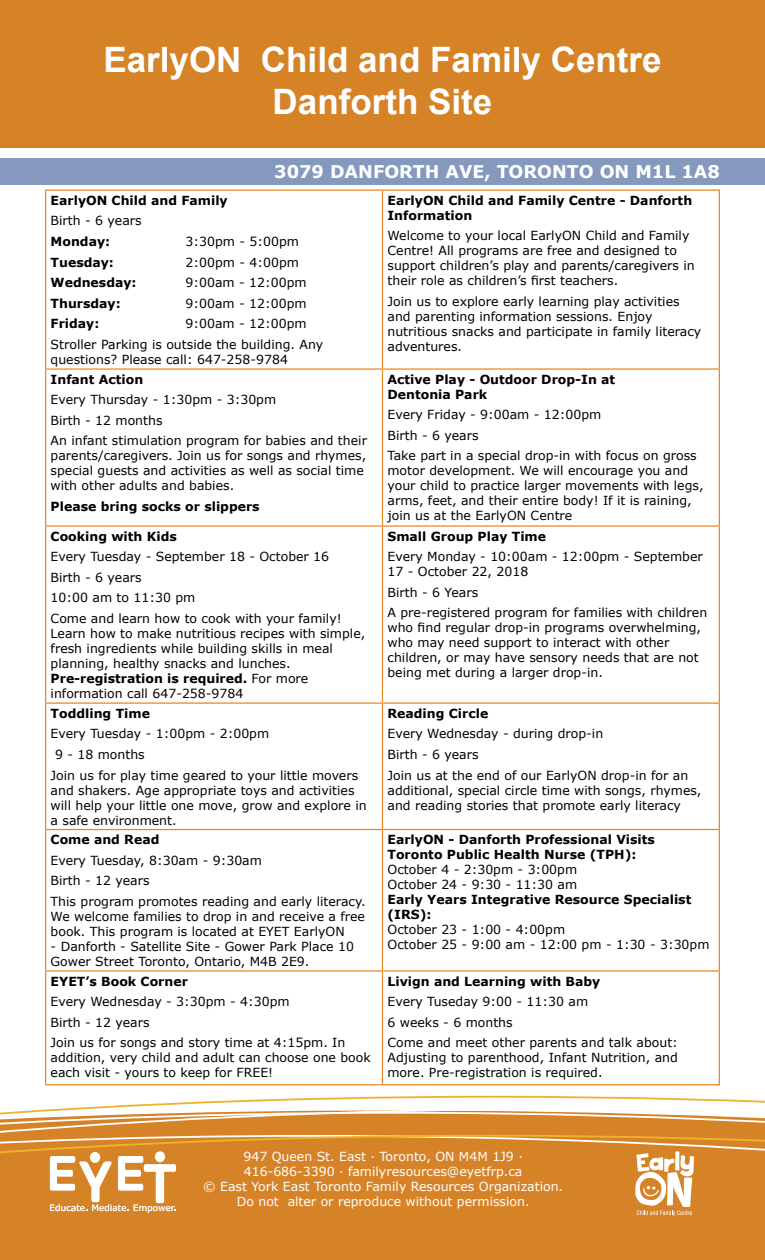
<style>
.page{position:relative;width:765px;height:1260px;background:#fff}
.page>*{position:absolute;margin:0;border:0;box-sizing:border-box;transform-origin:0 0}
.t1{font:700 35px/42px "Arial";color:#fff;text-align:center}
.t2{font:700 17.5px "Verdana";color:#fff}
.t3{font:12.5px/15px "Verdana";color:#000}
.t4{font:700 12.5px/15px "Verdana";color:#000}
.t5{font:12.5px/15px "Verdana";color:#fff;text-align:center}
.t6{font:8.88px "Verdana";color:#fff}
.s1{font-weight:700}
</style>
<div class="page">
<div style="left:0;top:0;width:765px;height:148px;background:#d68328"></div>
<div style="left:0;top:158px;width:765px;height:26px;background:#8599be"></div>
<svg style="left:74px;top:1096px;width:691px;height:12px"></svg>
<svg style="left:10px;top:1108px;width:542px;height:4px"></svg>
<svg style="left:0;top:1112px;width:765px;height:23px;background:#dd994e"></svg>
<div style="left:0;top:1135px;width:765px;height:125px;background:#d68328"></div>
<div style="left:90px;top:1152px;width:10px;height:11px;background:#fff;border-radius:50%"></div>
<div style="left:155px;top:1151px;width:10px;height:11px;background:#fff;border-radius:50%"></div>
<svg style="left:50px;top:1156px;width:126px;height:57px"></svg>
<svg style="left:635px;top:1151px;width:59px;height:65px"></svg>
<hr style="left:45px;top:189px;width:337px;height:2px;background:#e98722">
<hr style="left:45px;top:191px;width:1px;height:177px;background:#e98722">
<hr style="left:382px;top:189px;width:338px;height:2px;background:#e98722">
<hr style="left:382px;top:191px;width:1px;height:177px;background:#e98722">
<hr style="left:719px;top:191px;width:1px;height:177px;background:#e98722">
<hr style="left:45px;top:368px;width:337px;height:2px;background:#e98722">
<hr style="left:45px;top:370px;width:1px;height:155px;background:#e98722">
<hr style="left:382px;top:368px;width:338px;height:2px;background:#e98722">
<hr style="left:382px;top:370px;width:1px;height:155px;background:#e98722">
<hr style="left:719px;top:370px;width:1px;height:155px;background:#e98722">
<hr style="left:45px;top:525px;width:337px;height:2px;background:#e98722">
<hr style="left:45px;top:527px;width:1px;height:175px;background:#e98722">
<hr style="left:382px;top:525px;width:338px;height:2px;background:#e98722">
<hr style="left:382px;top:527px;width:1px;height:175px;background:#e98722">
<hr style="left:719px;top:527px;width:1px;height:175px;background:#e98722">
<hr style="left:45px;top:702px;width:337px;height:2px;background:#e98722">
<hr style="left:45px;top:704px;width:1px;height:125px;background:#e98722">
<hr style="left:382px;top:702px;width:338px;height:2px;background:#e98722">
<hr style="left:382px;top:704px;width:1px;height:125px;background:#e98722">
<hr style="left:719px;top:704px;width:1px;height:125px;background:#e98722">
<hr style="left:45px;top:829px;width:337px;height:1px;background:#e98722">
<hr style="left:45px;top:830px;width:1px;height:140px;background:#e98722">
<hr style="left:382px;top:829px;width:338px;height:1px;background:#e98722">
<hr style="left:382px;top:830px;width:1px;height:140px;background:#e98722">
<hr style="left:719px;top:830px;width:1px;height:140px;background:#e98722">
<hr style="left:45px;top:970px;width:337px;height:2px;background:#e98722">
<hr style="left:45px;top:972px;width:1px;height:112px;background:#e98722">
<hr style="left:382px;top:970px;width:338px;height:2px;background:#e98722">
<hr style="left:382px;top:972px;width:1px;height:112px;background:#e98722">
<hr style="left:719px;top:972px;width:1px;height:112px;background:#e98722">
<hr style="left:45px;top:1084px;width:337px;height:1px;background:#e98722">
<hr style="left:382px;top:1084px;width:338px;height:1px;background:#e98722">
<h1 class="t1" style="left:103px;top:39px;width:560px">EarlyON Child and Family Centre<br>Danforth Site</h1>
<h2 class="t2" style="left:274px;top:159px;width:447px">3079 DANFORTH AVE, TORONTO ON M1L 1A8</h2>
<p class="t4" style="left:51px;top:192px;width:179px">EarlyON Child and Family</p>
<p class="t3" style="left:51px;top:213px;width:93px">Birth - 6 years</p>
<p class="t4" style="left:51px;top:234px;width:61px">Monday:</p>
<p class="t3" style="left:186px;top:234px;width:115px">3:30pm - 5:00pm</p>
<p class="t4" style="left:51px;top:254px;width:65px">Tuesday:</p>
<p class="t3" style="left:186px;top:254px;width:115px">2:00pm - 4:00pm</p>
<p class="t4" style="left:51px;top:275px;width:87px">Wednesday:</p>
<p class="t3" style="left:186px;top:275px;width:123px">9:00am - 12:00pm</p>
<p class="t4" style="left:51px;top:296px;width:72px">Thursday:</p>
<p class="t3" style="left:186px;top:296px;width:123px">9:00am - 12:00pm</p>
<p class="t4" style="left:51px;top:316px;width:50px">Friday:</p>
<p class="t3" style="left:186px;top:316px;width:123px">9:00am - 12:00pm</p>
<p class="t3" style="left:51px;top:337px;width:274px">Stroller Parking is outside the building. Any questions? Please call: 647-258-9784</p>
<p class="t4" style="left:51px;top:371px;width:94px">Infant Action</p>
<p class="t3" style="left:51px;top:392px;width:227px">Every Thursday - 1:30pm - 3:30pm</p>
<p class="t3" style="left:51px;top:413px;width:113px">Birth - 12 months</p>
<p class="t3" style="left:51px;top:433px;width:318px">An infant stimulation program for babies and their parents/caregivers. Join us for songs and rhymes, special guests and activities as well as social time with other adults and babies.</p>
<p class="t4" style="left:51px;top:499px;width:211px">Please bring socks or slippers</p>
<p class="t4" style="left:51px;top:528px;width:128px">Cooking with Kids</p>
<p class="t3" style="left:51px;top:549px;width:280px">Every Tuesday - September 18 - October 16</p>
<p class="t3" style="left:51px;top:570px;width:93px">Birth - 6 years</p>
<p class="t3" style="left:51px;top:590px;width:146px">10:00 am to 11:30 pm</p>
<p class="t3" style="left:51px;top:611px;width:316px">Come and learn how to cook with your family!<br>Learn how to make nutritious recipes with simple, fresh ingredients while building skills in meal planning, healthy snacks and lunches.<br><span class="s1">Pre-registration is required.</span> For more information call 647-258-9784</p>
<p class="t4" style="left:51px;top:705px;width:101px">Toddling Time</p>
<p class="t3" style="left:51px;top:726px;width:220px">Every Tuesday - 1:00pm - 2:00pm</p>
<p class="t3" style="left:55px;top:747px;width:91px">9 - 18 months</p>
<p class="t3" style="left:51px;top:767px;width:318px">Join us for play time geared to your little movers and shakers. Age appropriate toys and activities will help your little one move, grow and explore in a safe environment.</p>
<p class="t4" style="left:51px;top:832px;width:110px">Come and Read</p>
<p class="t3" style="left:51px;top:853px;width:213px">Every Tuesday, 8:30am - 9:30am</p>
<p class="t3" style="left:51px;top:873px;width:101px">Birth - 12 years</p>
<p class="t3" style="left:51px;top:894px;width:317px;text-align:justify">This program promotes reading and early literacy.<br>We welcome families to drop in and receive a free book. This program is located at EYET EarlyON</p>
<p class="t3" style="left:51px;top:939px;width:305px">- Danforth - Satellite Site - Gower Park Place 10<br>Gower Street Toronto, Ontario, M4B 2E9.</p>
<p class="t4" style="left:51px;top:973px;width:139px">EYET’s Book Corner</p>
<p class="t3" style="left:51px;top:994px;width:241px">Every Wednesday - 3:30pm - 4:30pm</p>
<p class="t3" style="left:51px;top:1015px;width:101px">Birth - 12 years</p>
<p class="t3" style="left:51px;top:1035px;width:322px">Join us for songs and story time at 4:15pm. In addition, very child and adult can choose one book each visit - yours to keep for FREE!</p>
<p class="t4" style="left:388px;top:192px;width:306px">EarlyON Child and Family Centre - Danforth<br>Information</p>
<p class="t3" style="left:388px;top:228px;width:309px">Welcome to your local EarlyON Child and Family Centre! All programs are free and designed to support children’s play and parents/caregivers in their role as children’s first teachers.</p>
<p class="t3" style="left:388px;top:294px;width:315px">Join us to explore early learning play activities and parenting information sessions. Enjoy nutritious snacks and participate in family literacy adventures.</p>
<p class="t4" style="left:388px;top:371px;width:229px">Active Play - Outdoor Drop-In at<br>Dentonia Park</p>
<p class="t3" style="left:388px;top:407px;width:215px">Every Friday - 9:00am - 12:00pm</p>
<p class="t3" style="left:388px;top:428px;width:93px">Birth - 6 years</p>
<p class="t3" style="left:388px;top:448px;width:318px">Take part in a special drop-in with focus on gross motor development. We will encourage you and your child to practice larger movements with legs, arms, feet, and their entire body! If it is raining, join us at the EarlyON Centre</p>
<p class="t4" style="left:388px;top:528px;width:160px">Small Group Play Time</p>
<p class="t3" style="left:388px;top:549px;width:317px">Every Monday - 10:00am - 12:00pm - September<br>17 - October 22, 2018</p>
<p class="t3" style="left:388px;top:585px;width:92px">Birth - 6 Years</p>
<p class="t3" style="left:388px;top:605px;width:321px">A pre-registered program for families with children who find regular drop-in programs overwhelming, who may need support to interact with other children, or may have sensory needs that are not being met during a larger drop-in.</p>
<p class="t4" style="left:388px;top:705px;width:102px">Reading Circle</p>
<p class="t3" style="left:388px;top:726px;width:217px">Every Wednesday - during drop-in</p>
<p class="t3" style="left:388px;top:747px;width:93px">Birth - 6 years</p>
<p class="t3" style="left:388px;top:767px;width:316px">Join us at the end of our EarlyON drop-in for an additional, special circle time with songs, rhymes, and reading stories that promote early literacy</p>
<p class="t4" style="left:388px;top:832px;width:269px">EarlyON - Danforth Professional Visits</p>
<p class="t4" style="left:388px;top:847px;width:251px">Toronto Public Health Nurse (TPH):</p>
<p class="t3" style="left:388px;top:862px;width:191px">October 4 - 2:30pm - 3:00pm</p>
<p class="t3" style="left:388px;top:877px;width:191px">October 24 - 9:30 - 11:30 am</p>
<p class="t4" style="left:388px;top:892px;width:305px">Early Years Integrative Resource Specialist (IRS):</p>
<p class="t3" style="left:388px;top:922px;width:179px">October 23 - 1:00 - 4:00pm</p>
<p class="t3" style="left:388px;top:937px;width:324px">October 25 - 9:00 am - 12:00 pm - 1:30 - 3:30pm</p>
<p class="t4" style="left:388px;top:973px;width:214px">Livign and Learning with Baby</p>
<p class="t3" style="left:388px;top:994px;width:202px">Every Tuseday 9:00 - 11:30 am</p>
<p class="t3" style="left:388px;top:1015px;width:127px">6 weeks - 6 months</p>
<p class="t3" style="left:388px;top:1035px;width:292px;text-align:justify">Come and meet other parents and talk about:<br>Adjusting to parenthood, Infant Nutrition, and more. Pre-registration is required.</p>
<p class="t6" style="left:50px;top:1202px;width:129px">Educate. Mediate. Empower.</p>
<p class="t5" style="left:203px;top:1149px;width:361px">947 Queen St. East · Toronto, ON M4M 1J9 · 416-686-3390 · familyresources@eyetfrp.ca<br>© East York East Toronto Family Resources Organization.<br>Do not alter or reproduce without permission.</p>
</div>
